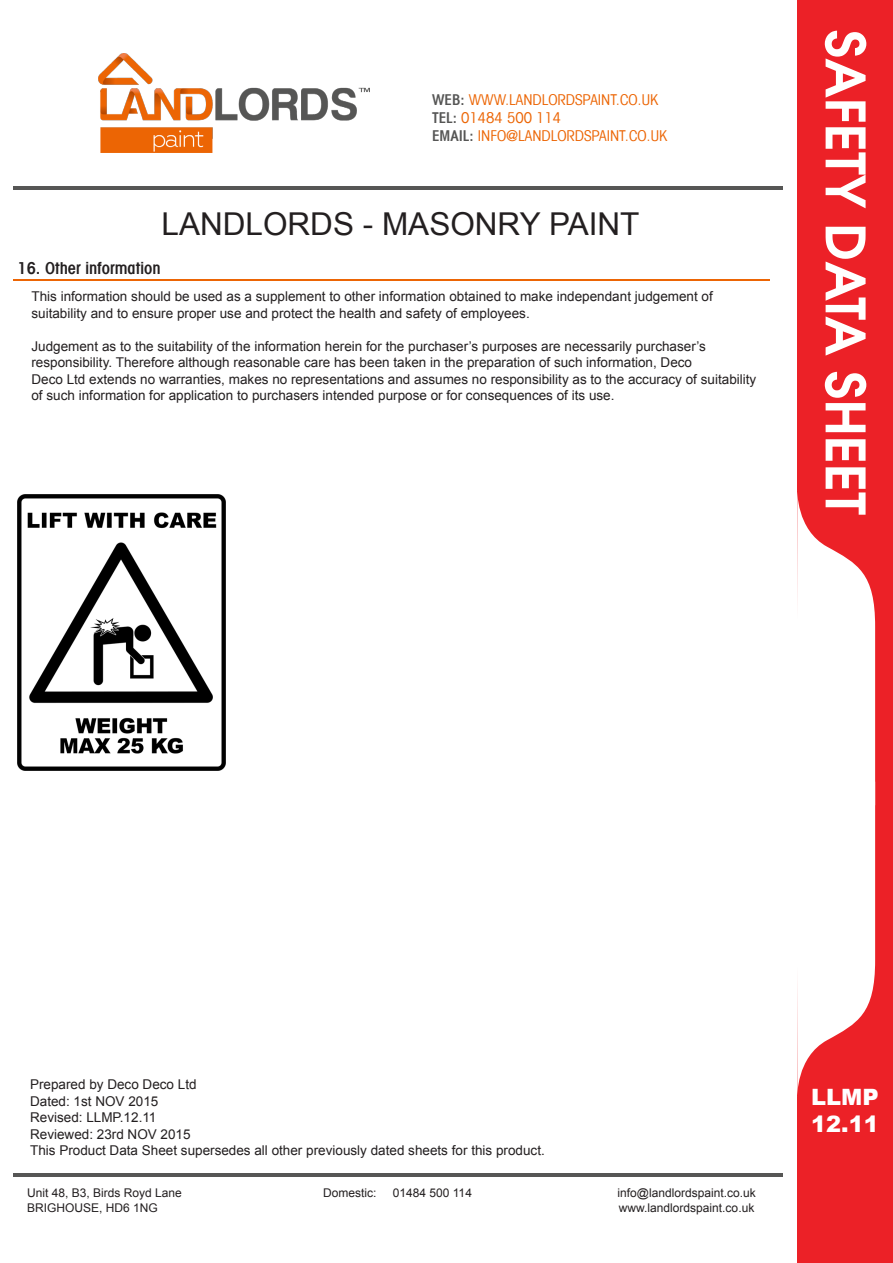
<style>
.page{position:relative;width:893px;height:1263px;background:#fff}
.page>*{position:absolute;margin:0;border:0;box-sizing:border-box;transform-origin:0 0}
.t1{font:600 54px "Avant Garde LT";color:#fffffe}
.t2{font:31.5px "Arial";color:#231f20}
.t3{font:900 22.5px/27px "Arial";color:#fff}
.t4{font:600 condensed 16.5px "Avant Garde LT";color:#231f20}
.t5{font:condensed 15px/18px "Avant Garde LT";color:#ec6504}
.t6{font:13.5px/16.5px "Arial";color:#231f20}
.t7{font:12px/14.4px "Arial";color:#231f20}
.s1{font-weight:600;color:#565655}
</style>
<div class="page">
<img style="left:18px;top:494px;width:208px;height:276px">
<hr style="left:13px;top:279px;width:757px;height:2px;background:#ec6504">
<div style="left:797px;top:0;width:95px;height:1263px;background:#ec2127"></div>
<hr style="left:13px;top:186px;width:770px;height:3px;background:#565655">
<img style="left:99px;top:53px;width:271px;height:99px">
<hr style="left:13px;top:1174px;width:770px;height:3px;background:#565655">
<svg style="left:797px;top:492px;width:78px;height:603px"></svg>
<p class="t5" style="left:432px;top:91px;width:237px"><span class="s1">WEB:</span> WWW.LANDLORDSPAINT.CO.UK<br><span class="s1">TEL:</span> 01484 500 114<br><span class="s1">EMAIL:</span> INFO@LANDLORDSPAINT.CO.UK</p>
<h2 class="t2" style="left:162px;top:203px;width:479px">LANDLORDS - MASONRY PAINT</h2>
<p class="t4" style="left:18px;top:258px;width:145px">16. Other information</p>
<p class="t6" style="left:31px;top:288px;width:683px">This information should be used as a supplement to other information obtained to make independant judgement of</p>
<p class="t6" style="left:31px;top:305px;width:500px">suitability and to ensure proper use and protect the health and safety of employees.</p>
<p class="t6" style="left:31px;top:338px;width:676px">Judgement as to the suitability of the information herein for the purchaser’s purposes are necessarily purchaser’s</p>
<p class="t6" style="left:31px;top:354px;width:662px">responsibility. Therefore although reasonable care has been taken in the preparation of such information, Deco</p>
<p class="t6" style="left:31px;top:371px;width:726px">Deco Ltd extends no warranties, makes no representations and assumes no responsibility as to the accuracy of suitability of such information for application to purchasers intended purpose or for consequences of its use.</p>
<h1 class="t1" style="left:881px;top:30px;width:486px;rotate:90deg">SAFETY DATA SHEET</h1>
<p class="t6" style="left:30px;top:1076px;width:168px">Prepared by Deco Deco Ltd</p>
<p class="t6" style="left:30px;top:1093px;width:130px">Dated: 1st NOV 2015</p>
<p class="t6" style="left:30px;top:1109px;width:128px">Revised: LLMP.12.11</p>
<p class="t6" style="left:30px;top:1126px;width:162px">Reviewed: 23rd NOV 2015</p>
<p class="t6" style="left:30px;top:1142px;width:516px">This Product Data Sheet supersedes all other previously dated sheets for this product.</p>
<p class="t7" style="left:27px;top:1186px;width:156px">Unit 48, B3, Birds Royd Lane<br>BRIGHOUSE, HD6 1NG</p>
<p class="t7" style="left:323px;top:1186px;width:55px">Domestic:</p>
<p class="t7" style="left:393px;top:1186px;width:81px">01484 500 114</p>
<p class="t7" style="left:617px;top:1186px;width:140px">info@landlordspaint.co.uk www.landlordspaint.co.uk</p>
<h3 class="t3" style="left:811px;top:1083px;width:69px">LLMP<br>12.11</h3>
</div>
